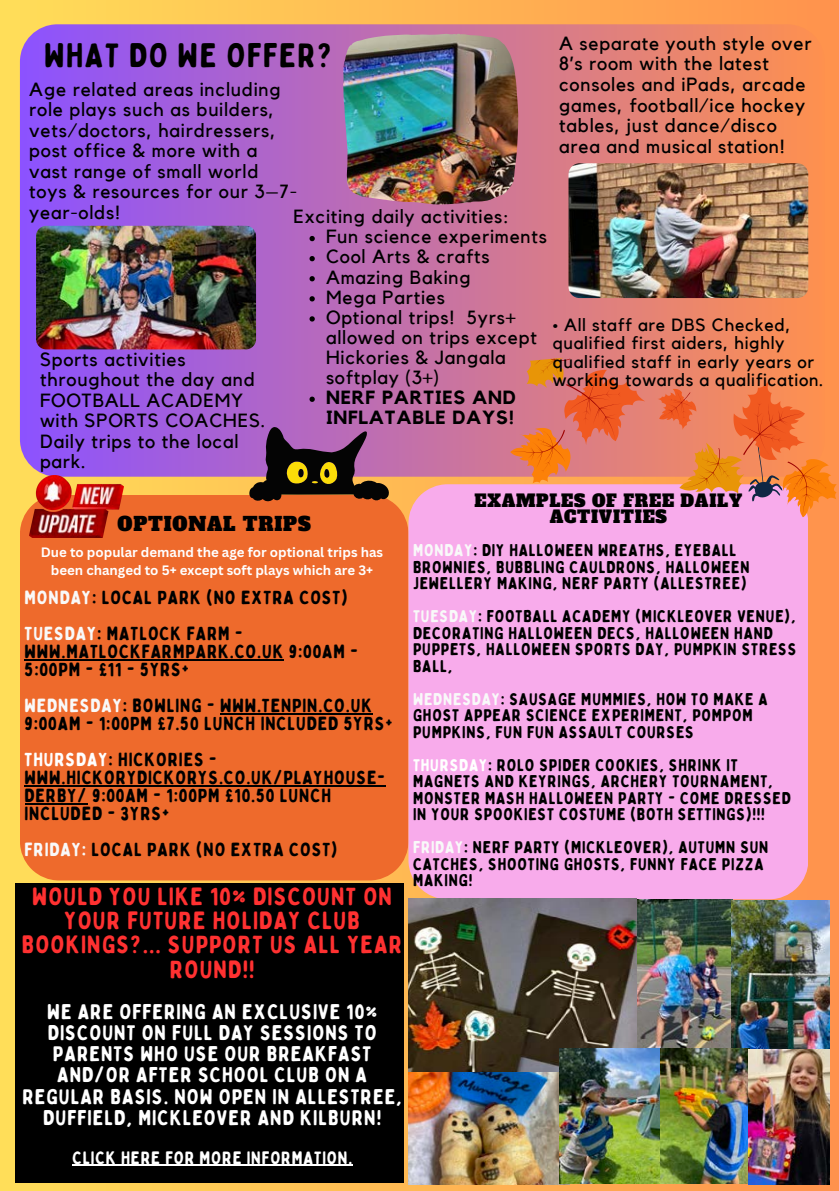
<style>
.page{position:relative;width:839px;height:1191px;background:#fff}
.page>*{position:absolute;margin:0;border:0;box-sizing:border-box;transform-origin:0 0}
.t1{font:34px "Bobby Jones Soft";letter-spacing:.04em;color:#000}
.t2{font:25px/24.4px "Bobby Jones Soft";letter-spacing:.04em;color:#ff3131;text-align:center}
.t3{font:21.2px/21.2px "Bobby Jones Soft";letter-spacing:.04em;color:#fff;text-align:center}
.t4{font:19px/20.6px "Kollektif";letter-spacing:.04em;color:#000}
.t5{font:19px/18px "Bobby Jones Soft";letter-spacing:.04em;color:#000}
.t6{font:700 19px/20px "Kollektif";letter-spacing:.04em;color:#000}
.t7{font:19px "Alfa Slab One";letter-spacing:.04em;color:#000}
.t8{font:18px "Bobby Jones Soft";letter-spacing:.04em;color:#fff}
.t9{font:17.6px/18.4px "Kollektif";letter-spacing:.04em;color:#000}
.t10{font:17px/16.4px "Bobby Jones Soft";letter-spacing:.04em;color:#000}
.t11{font:17px/16.4px "Alfa Slab One";letter-spacing:.04em;color:#000;text-align:center}
.t12{font:700 13.2px/17.6px "Canva Sans";color:#fff;text-align:center}
.s1{color:#f9f9f9}
.s2{color:#fff}
</style>
<div class="page">
<div style="left:0;top:0;width:838px;height:1191px;background:linear-gradient(to right,#ffdc58,#f9904e)"></div>
<div style="left:20px;top:24px;width:804px;height:453px;background:linear-gradient(to right,#8c52ff,#fe904f);border-radius:37px"></div>
<img style="left:36px;top:226px;width:220px;height:123px;border-radius:10px">
<img style="left:568px;top:163px;width:240px;height:135px;border-radius:11px">
<img style="left:343px;top:34px;width:175px;height:170px">
<div style="left:20px;top:495px;width:388px;height:385px;background:#ee6a2c"></div>
<hr style="left:25px;top:660px;width:259px;height:1px;background:#000">
<hr style="left:220px;top:714px;width:153px;height:1px;background:#000">
<hr style="left:25px;top:786px;width:361px;height:1px;background:#000">
<hr style="left:25px;top:804px;width:62px;height:1px;background:#000">
<div style="left:408px;top:484px;width:400px;height:415px;background:#f8abeb"></div>
<svg style="left:249px;top:427px;width:141px;height:75px;background:#704550"></svg>
<div style="left:15px;top:883px;width:389px;height:300px;background:#000"></div>
<img style="left:408px;top:899px;width:421px;height:156px">
<img style="left:408px;top:1055px;width:151px;height:129px">
<svg style="left:656px;top:377px;width:182px;height:142px;background:#ef8760"></svg>
<svg style="left:508px;top:334px;width:140px;height:151px;background:#e17a66"></svg>
<img style="left:559px;top:1048px;width:270px;height:136px">
<svg style="left:309px;top:236px;width:6px;height:5px"></svg>
<svg style="left:309px;top:256px;width:6px;height:5px"></svg>
<svg style="left:309px;top:276px;width:6px;height:5px"></svg>
<svg style="left:309px;top:296px;width:6px;height:5px"></svg>
<svg style="left:309px;top:316px;width:6px;height:6px"></svg>
<svg style="left:309px;top:397px;width:6px;height:5px"></svg>
<hr style="left:72px;top:1165px;width:281px;height:1px;background:#fff">
<img style="left:29px;top:476px;width:95px;height:61px">
<h4 class="t4" style="left:559px;top:34px;width:254px">A separate youth style over<br>8’s room with the latest consoles and iPads, arcade games, football/ice hockey tables, just dance/disco area and musical station!</h4>
<h5 class="t1" style="left:44px;top:35px;width:290px">WHAT DO WE OFFER?</h5>
<h4 class="t4" style="left:29px;top:79px;width:269px">Age related areas including role plays such as builders, vets/doctors, hairdressers, post office &amp; more with a vast range of small world toys &amp; resources for our 3–7- year-olds!</h4>
<h4 class="t4" style="left:293px;top:207px;width:217px">Exciting daily activities:</h4>
<h4 class="t4" style="left:326px;top:227px;width:222px">Fun science experiments</h4>
<h4 class="t4" style="left:326px;top:247px;width:165px">Cool Arts &amp; crafts</h4>
<h4 class="t4" style="left:326px;top:267px;width:146px">Amazing Baking</h4>
<p class="t4" style="left:326px;top:287px;width:120px">Mega Parties</p>
<h2 class="t4" style="left:326px;top:308px;width:212px;line-height:20px">Optional trips! 5yrs+ allowed on trips except<br>Hickories &amp; Jangala softplay (3+)</h2>
<h3 class="t6" style="left:326px;top:388px;width:191px">NERF PARTIES AND<br>INFLATABLE DAYS!</h3>
<h6 class="t9" style="left:552px;top:316px;width:272px">• All staff are DBS Checked, qualified first aiders, highly qualified staff in early years or working towards a qualification.</h6>
<h6 class="t4" style="left:40px;top:350px;width:227px">Sports activities throughout the day and<br>FOOTBALL ACADEMY with SPORTS COACHES.<br>Daily trips to the local park.</h6>
<h5 class="t7" style="left:117px;top:511px;width:195px">OPTIONAL TRIPS</h5>
<p class="t12" style="left:41px;top:543px;width:344px">Due to popular demand the age for optional trips has been changed to 5+ except soft plays which are 3+</p>
<p class="t5" style="left:25px;top:589px;width:325px"><span class="s1">MONDAY</span>: LOCAL PARK (NO EXTRA COST)</p>
<p class="t5" style="left:25px;top:625px;width:335px"><span class="s1">TUESDAY</span>: MATLOCK FARM -<br>WWW.MATLOCKFARMPARK.CO.UK 9:00AM -<br>5:00PM - £11 - 5YRS+</p>
<p class="t5" style="left:25px;top:697px;width:370px"><span class="s1">WEDNESDAY</span>: BOWLING - WWW.TENPIN.CO.UK<br>9:00AM - 1:00PM £7.50 LUNCH INCLUDED 5YRS+</p>
<p class="t5" style="left:25px;top:751px;width:362px"><span class="s2">THURSDAY</span>: HICKORIES -<br>WWW.HICKORYDICKORYS.CO.UK/PLAYHOUSE-<br>DERBY/ 9:00AM - 1:00PM £10.50 LUNCH<br>INCLUDED - 3YRS+</p>
<p class="t5" style="left:25px;top:841px;width:314px"><span class="s1">FRIDAY:</span> LOCAL PARK (NO EXTRA COST)</p>
<h4 class="t2" style="left:22px;top:884px;width:382px">WOULD YOU LIKE 10% DISCOUNT ON<br>YOUR FUTURE HOLIDAY CLUB<br>BOOKINGS?... SUPPORT US ALL YEAR<br>ROUND!!</h4>
<p class="t3" style="left:22px;top:1001px;width:381px">WE ARE OFFERING AN EXCLUSIVE 10%<br>DISCOUNT ON FULL DAY SESSIONS TO<br>PARENTS WHO USE OUR BREAKFAST<br>AND/OR AFTER SCHOOL CLUB ON A<br>REGULAR BASIS. NOW OPEN IN ALLESTREE,<br>DUFFIELD, MICKLEOVER AND KILBURN!</p>
<p class="t8" style="left:72px;top:1146px;width:281px">CLICK HERE FOR MORE INFORMATION.</p>
<p class="t11" style="left:474px;top:493px;width:269px">EXAMPLES OF FREE DAILY<br>ACTIVITIES</p>
<p class="t10" style="left:413px;top:543px;width:338px"><span class="s1">MONDAY</span>: DIY HALLOWEEN WREATHS, EYEBALL<br>BROWNIES, BUBBLING CAULDRONS, HALLOWEEN<br>JEWELLERY MAKING, NERF PARTY (ALLESTREE)</p>
<h5 class="t10" style="left:413px;top:609px;width:385px"><span class="s1">TUESDAY</span>: FOOTBALL ACADEMY (MICKLEOVER VENUE), DECORATING HALLOWEEN DECS, HALLOWEEN HAND PUPPETS, HALLOWEEN SPORTS DAY, PUMPKIN STRESS BALL,</h5>
<h5 class="t10" style="left:413px;top:691px;width:356px"><span class="s1">WEDNESDAY</span>: SAUSAGE MUMMIES, HOW TO MAKE A<br>GHOST APPEAR SCIENCE EXPERIMENT, POMPOM<br>PUMPKINS, FUN FUN ASSAULT COURSES</h5>
<h1 class="t10" style="left:413px;top:757px;width:379px"><span class="s2">THURSDAY</span>: ROLO SPIDER COOKIES, SHRINK IT MAGNETS AND KEYRINGS, ARCHERY TOURNAMENT, MONSTER MASH HALLOWEEN PARTY - COME DRESSED IN YOUR SPOOKIEST COSTUME (BOTH SETTINGS)!!!</h1>
<p class="t10" style="left:413px;top:840px;width:357px"><span class="s1">FRIDAY</span>: NERF PARTY (MICKLEOVER), AUTUMN SUN<br>CATCHES, SHOOTING GHOSTS, FUNNY FACE PIZZA<br>MAKING!</p>
</div>
